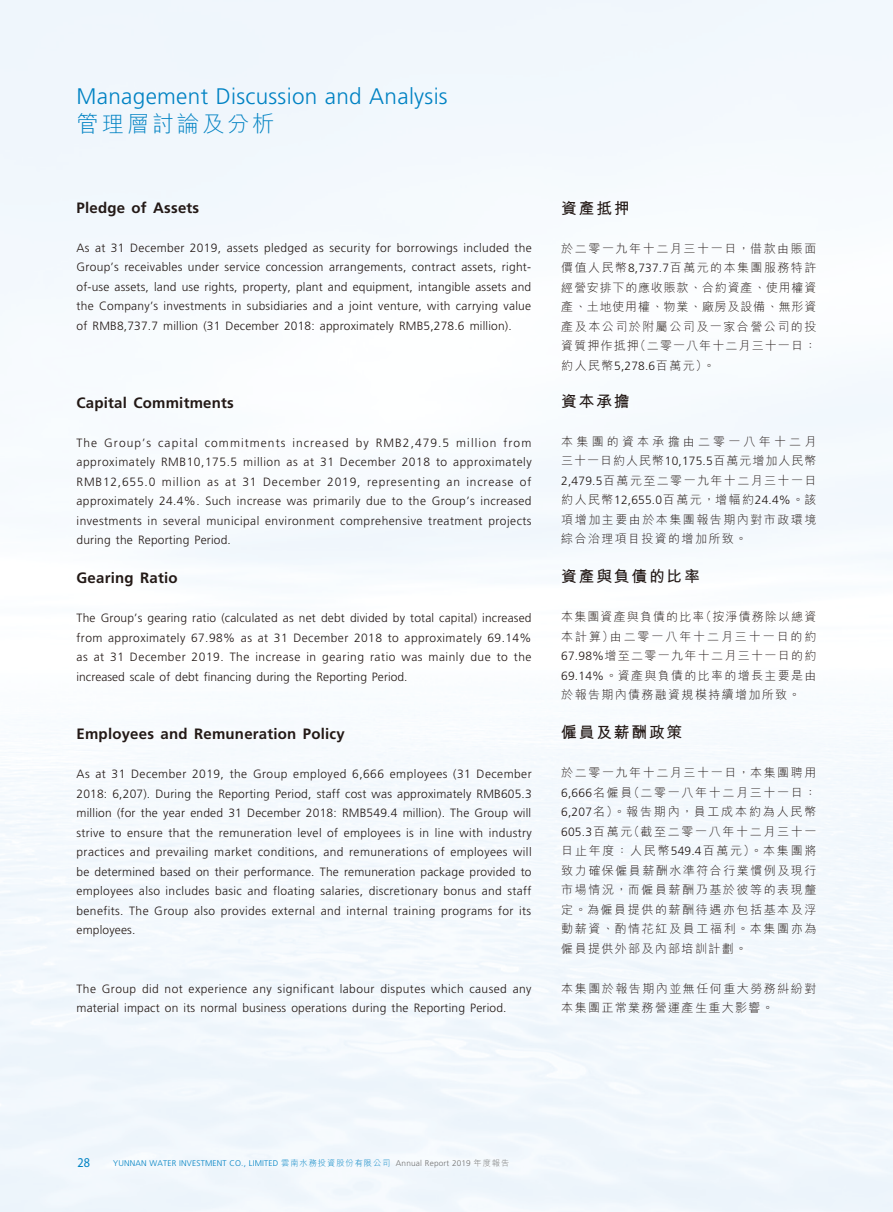
<style>
.page{position:relative;width:893px;height:1212px;background:#fff}
.page>*{position:absolute;margin:0;border:0;box-sizing:border-box;transform-origin:0 0}
.t1{font:300 22.5px "Frutiger";letter-spacing:.015em;color:#0082c3}
.t2{font:300 22.5px "M Hei HK";letter-spacing:.115em;color:#0082c3}
.t3{font:700 15.75px "M Hei HK";letter-spacing:.115em;color:#231916}
.t4{font:700 15px "Frutiger";letter-spacing:.015em;color:#231916}
.t5{font:13.5px "Myriad Pro";color:#0082c3;scale:.9 1}
.t6{font:300 12px/19.5px "Frutiger";letter-spacing:.015em;color:#231916;text-align:justify}
.t7{font:300 12px/19.5px "M Hei HK";letter-spacing:.115em;color:#231916;text-align:justify}
.t8{font:300 8.25px "Frutiger";letter-spacing:.025em;color:#0082c3}
.s1{font-family:"Frutiger"}
.s2{font-family:"M Hei HK"}
.s3{color:#727272}
.s4{font-family:"M Hei HK";color:#727272}
</style>
<div class="page">
<h1 class="t1" style="left:77px;top:84px;width:373px">Management Discussion and Analysis</h1>
<h1 class="t2" style="left:77px;top:108px;width:199px">管理層討論及分析</h1>
<p class="t4" style="left:77px;top:199px;width:124px">Pledge of Assets</p>
<p class="t6" style="left:77px;top:238px;width:457px">As at 31 December 2019, assets pledged as security for borrowings included the Group’s receivables under service concession arrangements, contract assets, right&shy;of-use assets, land use rights, property, plant and equipment, intangible assets and the Company’s investments in subsidiaries and a joint venture, with carrying value of RMB8,737.7 million (31 December 2018: approximately RMB5,278.6 million).</p>
<p class="t4" style="left:77px;top:394px;width:159px">Capital Commitments</p>
<p class="t6" style="left:77px;top:433px;width:457px">The Group’s capital commitments increased by RMB2,479.5 million from approximately RMB10,175.5 million as at 31 December 2018 to approximately RMB12,655.0 million as at 31 December 2019, representing an increase of approximately 24.4%. Such increase was primarily due to the Group’s increased investments in several municipal environment comprehensive treatment projects during the Reporting Period.</p>
<p class="t4" style="left:77px;top:569px;width:103px">Gearing Ratio</p>
<p class="t6" style="left:77px;top:608px;width:457px">The Group’s gearing ratio (calculated as net debt divided by total capital) increased from approximately 67.98% as at 31 December 2018 to approximately 69.14% as at 31 December 2019. The increase in gearing ratio was mainly due to the increased scale of debt financing during the Reporting Period.</p>
<p class="t4" style="left:77px;top:725px;width:270px">Employees and Remuneration Policy</p>
<p class="t6" style="left:77px;top:764px;width:457px">As at 31 December 2019, the Group employed 6,666 employees (31 December 2018: 6,207). During the Reporting Period, staff cost was approximately RMB605.3 million (for the year ended 31 December 2018: RMB549.4 million). The Group will strive to ensure that the remuneration level of employees is in line with industry practices and prevailing market conditions, and remunerations of employees will be determined based on their performance. The remuneration package provided to employees also includes basic and floating salaries, discretionary bonus and staff benefits. The Group also provides external and internal training programs for its employees.</p>
<p class="t6" style="left:77px;top:979px;width:456px">The Group did not experience any significant labour disputes which caused any material impact on its normal business operations during the Reporting Period.</p>
<h2 class="t3" style="left:561px;top:197px;width:70px">資產抵押</h2>
<p class="t7" style="left:561px;top:238px;width:257px">於二零一九年十二月三十一日，借款由賬面價值人民幣<span class="s1">8,737.7</span>百萬元的本集團服務特許經營安排下的應收賬款、合約資產、使用權資產、土地使用權、物業、廠房及設備、無形資產及本公司於附屬公司及一家合營公司的投資質押作抵押（二零一八年十二月三十一日：約人民幣<span class="s1">5,278.6</span>百萬元）。</p>
<h2 class="t3" style="left:561px;top:389px;width:70px">資本承擔</h2>
<p class="t7" style="left:561px;top:431px;width:257px">本集團的資本承擔由二零一八年十二月三十一日約人民幣<span class="s1">10,175.5</span>百萬元增加人民幣<span class="s1">2,479.5</span>百萬元至二零一九年十二月三十一日約人民幣<span class="s1">12,655.0</span>百萬元，增幅約<span class="s1">24.4%</span>。該項增加主要由於本集團報告期內對市政環境綜合治理項目投資的增加所致。</p>
<h2 class="t3" style="left:561px;top:565px;width:140px">資產與負債的比率</h2>
<p class="t7" style="left:561px;top:607px;width:257px">本集團資產與負債的比率（按淨債務除以總資本計算）由二零一八年十二月三十一日的約<span class="s1">67.98%</span>增至二零一九年十二月三十一日的約<span class="s1">69.14%</span>。資產與負債的比率的增長主要是由於報告期內債務融資規模持續增加所致。</p>
<h2 class="t3" style="left:561px;top:721px;width:123px">僱員及薪酬政策</h2>
<p class="t7" style="left:561px;top:763px;width:257px">於二零一九年十二月三十一日，本集團聘用<span class="s1">6,666</span>名僱員（二零一八年十二月三十一日：<span class="s1">6,207</span>名）。報告期內，員工成本約為人民幣<span class="s1">605.3</span>百萬元（截至二零一八年十二月三十一日止年度：人民幣<span class="s1">549.4</span>百萬元）。本集團將致力確保僱員薪酬水準符合行業慣例及現行市場情況，而僱員薪酬乃基於彼等的表現釐定。為僱員提供的薪酬待遇亦包括基本及浮動薪資、酌情花紅及員工福利。本集團亦為僱員提供外部及內部培訓計劃。</p>
<p class="t7" style="left:561px;top:978px;width:257px">本集團於報告期內並無任何重大勞務糾紛對本集團正常業務營運產生重大影響。</p>
<p class="t5" style="left:78px;top:1155px;width:15px">28</p>
<p class="t8" style="left:113px;top:1159px;width:398px">YUNNAN WATER INVESTMENT CO., LIMITED <span class="s2">雲南水務投資股份有限公司</span> <span class="s3">Annual Report 2019</span> <span class="s4">年度報告</span></p>
</div>
